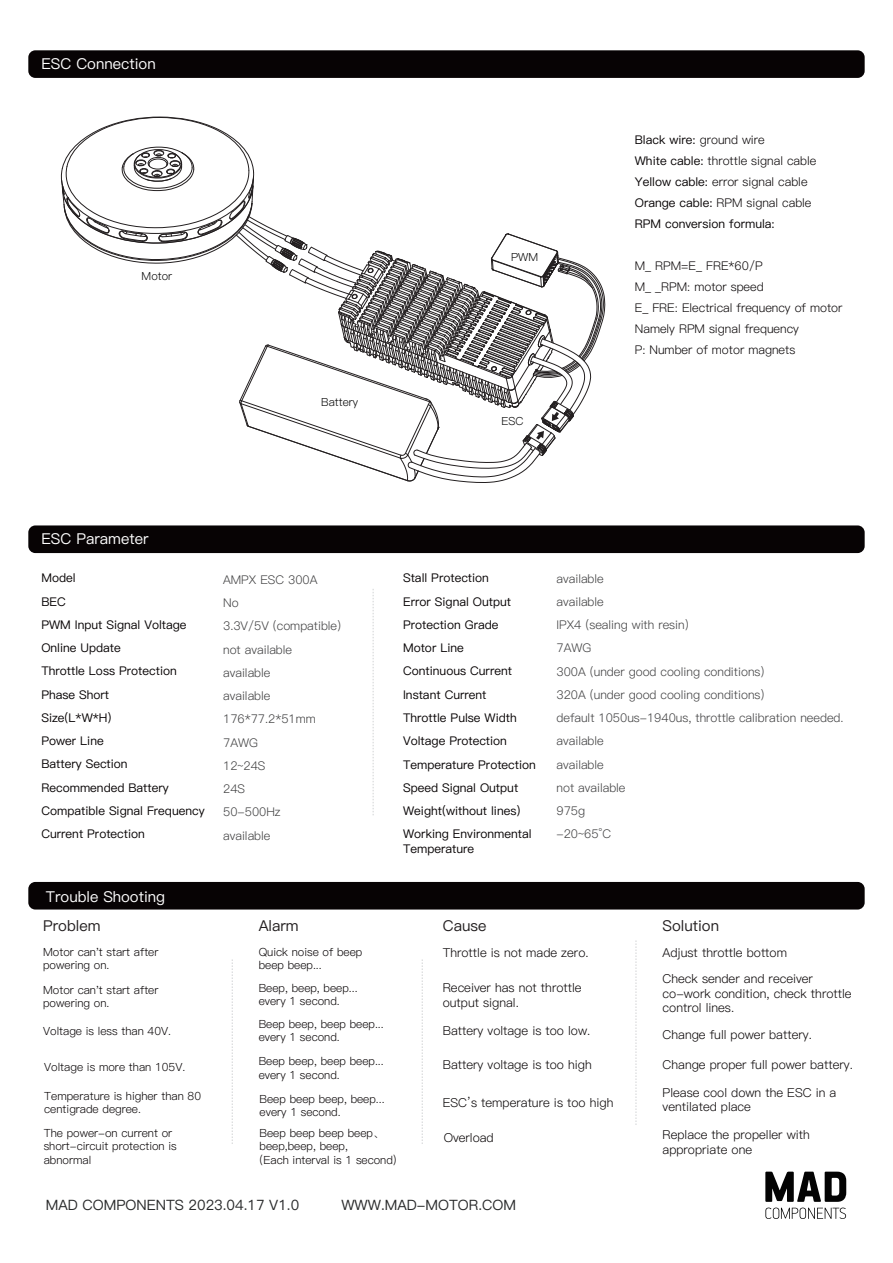
<style>
.page{position:relative;width:893px;height:1263px;background:#fff}
.page>*{position:absolute;margin:0;border:0;box-sizing:border-box;transform-origin:0 0}
.t1{font:15px "Ping Fang SC Medium";color:#fff}
.t2{font:15px "Ping Fang SC Medium";color:#231f20}
.t3{font:14.25px "Ping Fang SC Medium";color:#28292a}
.t4{font:12.3px/14.7px "Ping Fang SC Regular";color:#070304}
.t5{font:12px/23.2px "Ping Fang SC Medium";color:#070304}
.t6{font:12px/23.2px "Ping Fang SC Regular";color:#3e3e3f}
.t7{font:12px/21px "Ping Fang SC Regular";color:#070304}
.t8{font:11.25px/13.5px "Ping Fang SC Regular";color:#070304}
.t9{font:11.1px "Ping Fang SC Regular";color:#030303}
.s1{font-family:"Ping Fang SC Regular"}
.s2{font-family:"Ping Fang SC Medium"}
</style>
<div class="page">
<div style="left:28px;top:50px;width:837px;height:28px;background:#070304;border-radius:7px"></div>
<div style="left:28px;top:525px;width:837px;height:28px;background:#070304;border-radius:7px"></div>
<div style="left:28px;top:882px;width:837px;height:27px;background:#070304;border-radius:7px"></div>
<svg style="left:373px;top:589px;width:1px;height:226px"></svg>
<svg style="left:765px;top:1171px;width:81px;height:48px"></svg>
<svg style="left:60px;top:117px;width:545px;height:366px"></svg>
<svg style="left:232px;top:959px;width:1px;height:185px"></svg>
<svg style="left:422px;top:959px;width:1px;height:185px"></svg>
<svg style="left:636px;top:940px;width:1px;height:185px"></svg>
<p class="t1" style="left:41px;top:55px;width:116px">ESC Connection</p>
<p class="t9" style="left:142px;top:270px;width:32px">Motor</p>
<p class="t9" style="left:321px;top:395px;width:38px">Battery</p>
<p class="t9" style="left:511px;top:251px;width:28px">PWM</p>
<p class="t9" style="left:501px;top:414px;width:24px">ESC</p>
<p class="t5" style="left:635px;top:129px;width:131px">Black wire: <span class="s1">ground wire</span></p>
<p class="t7" style="left:635px;top:151px;width:183px"><span class="s2">White cable:</span> throttle signal cable<br><span class="s2">Yellow cable:</span> error signal cable<br><span class="s2">Orange cable:</span> RPM signal cable</p>
<p class="t5" style="left:635px;top:213px;width:141px">RPM conversion formula:</p>
<p class="t7" style="left:635px;top:256px;width:209px">M_ RPM=E_ FRE*60/P<br>M_ _RPM: motor speed<br>E_ FRE: Electrical frequency of motor<br>Namely RPM signal frequency<br>P: Number of motor magnets</p>
<p class="t1" style="left:41px;top:530px;width:109px">ESC Parameter</p>
<p class="t5" style="left:41px;top:567px;width:165px">Model<br>BEC<br>PWM Input Signal Voltage<br>Online Update<br>Throttle Loss Protection<br>Phase Short<br>Size(L*W*H)<br>Power Line<br>Battery Section<br>Recommended Battery<br>Compatible Signal Frequency<br>Current Protection</p>
<p class="t6" style="left:223px;top:568px;width:120px">AMPX ESC 300A<br>No<br>3.3V/5V (compatible) not available available<br>available<br>176*77.2*51mm<br>7AWG<br>12~24S<br>24S<br>50-500Hz<br>available</p>
<p class="t5" style="left:403px;top:567px;width:134px">Stall Protection<br>Error Signal Output<br>Protection Grade<br>Motor Line<br>Continuous Current<br>Instant Current<br>Throttle Pulse Width<br>Voltage Protection<br>Temperature Protection<br>Speed Signal Output<br>Weight(without lines)<br>Working Environmental</p>
<p class="t5" style="left:403px;top:837px;width:73px">Temperature</p>
<p class="t1" style="left:46px;top:887px;width:121px">Trouble Shooting</p>
<p class="t6" style="left:556px;top:567px;width:289px">available<br>available<br>IPX4 (sealing with resin)<br>7AWG<br>300A (under good cooling conditions)<br>320A (under good cooling conditions)<br>default 1050us-1940us, throttle calibration needed. available<br>available<br>not available<br>975g<br>-20~65°C</p>
<p class="t2" style="left:43px;top:916px;width:59px">Problem</p>
<p class="t2" style="left:259px;top:916px;width:42px">Alarm</p>
<p class="t2" style="left:443px;top:916px;width:45px">Cause</p>
<p class="t2" style="left:663px;top:916px;width:58px">Solution</p>
<p class="t4" style="left:663px;top:940px;width:152px;line-height:26px">Adjust throttle bottom<br>Check sender and receiver</p>
<p class="t4" style="left:663px;top:986px;width:191px">co-work condition, check throttle control lines.</p>
<p class="t4" style="left:663px;top:1027px;width:151px">Change full power battery.</p>
<p class="t4" style="left:663px;top:1058px;width:192px">Change proper full power battery.</p>
<p class="t4" style="left:663px;top:1085px;width:175px">Please cool down the ESC in a ventilated place</p>
<p class="t4" style="left:663px;top:1127px;width:149px">Replace the propeller with appropriate one</p>
<p class="t8" style="left:43px;top:945px;width:117px">Motor can't start after powering on.</p>
<p class="t8" style="left:43px;top:983px;width:117px">Motor can't start after powering on.</p>
<p class="t8" style="left:43px;top:1025px;width:129px">Voltage is less than 40V.</p>
<p class="t8" style="left:44px;top:1061px;width:143px">Voltage is more than 105V.</p>
<p class="t8" style="left:44px;top:1089px;width:158px">Temperature is higher than 80 centigrade degree.</p>
<p class="t8" style="left:44px;top:1126px;width:135px">The power-on current or short-circuit protection is abnormal</p>
<p class="t8" style="left:259px;top:945px;width:105px">Quick noise of beep beep beep...</p>
<p class="t4" style="left:443px;top:945px;width:147px">Throttle is not made zero.</p>
<p class="t4" style="left:443px;top:981px;width:140px">Receiver has not throttle output signal.</p>
<p class="t8" style="left:259px;top:981px;width:100px">Beep, beep, beep... every 1 second.</p>
<p class="t8" style="left:259px;top:1017px;width:127px">Beep beep, beep beep... every 1 second.</p>
<p class="t8" style="left:259px;top:1054px;width:127px">Beep beep, beep beep... every 1 second.</p>
<p class="t8" style="left:260px;top:1092px;width:127px">Beep beep beep, beep... every 1 second.</p>
<p class="t8" style="left:260px;top:1126px;width:139px">Beep beep beep beep、beep,beep, beep,<br>(Each interval is 1 second)</p>
<p class="t4" style="left:443px;top:1023px;width:149px">Battery voltage is too low.</p>
<p class="t4" style="left:443px;top:1058px;width:150px">Battery voltage is too high</p>
<p class="t4" style="left:443px;top:1096px;width:172px">ESC’s temperature is too high</p>
<p class="t4" style="left:444px;top:1130px;width:52px">Overload</p>
<p class="t3" style="left:46px;top:1196px;width:255px">MAD COMPONENTS 2023.04.17 V1.0</p>
<p class="t3" style="left:341px;top:1196px;width:176px">WWW.MAD-MOTOR.COM</p>
</div>
